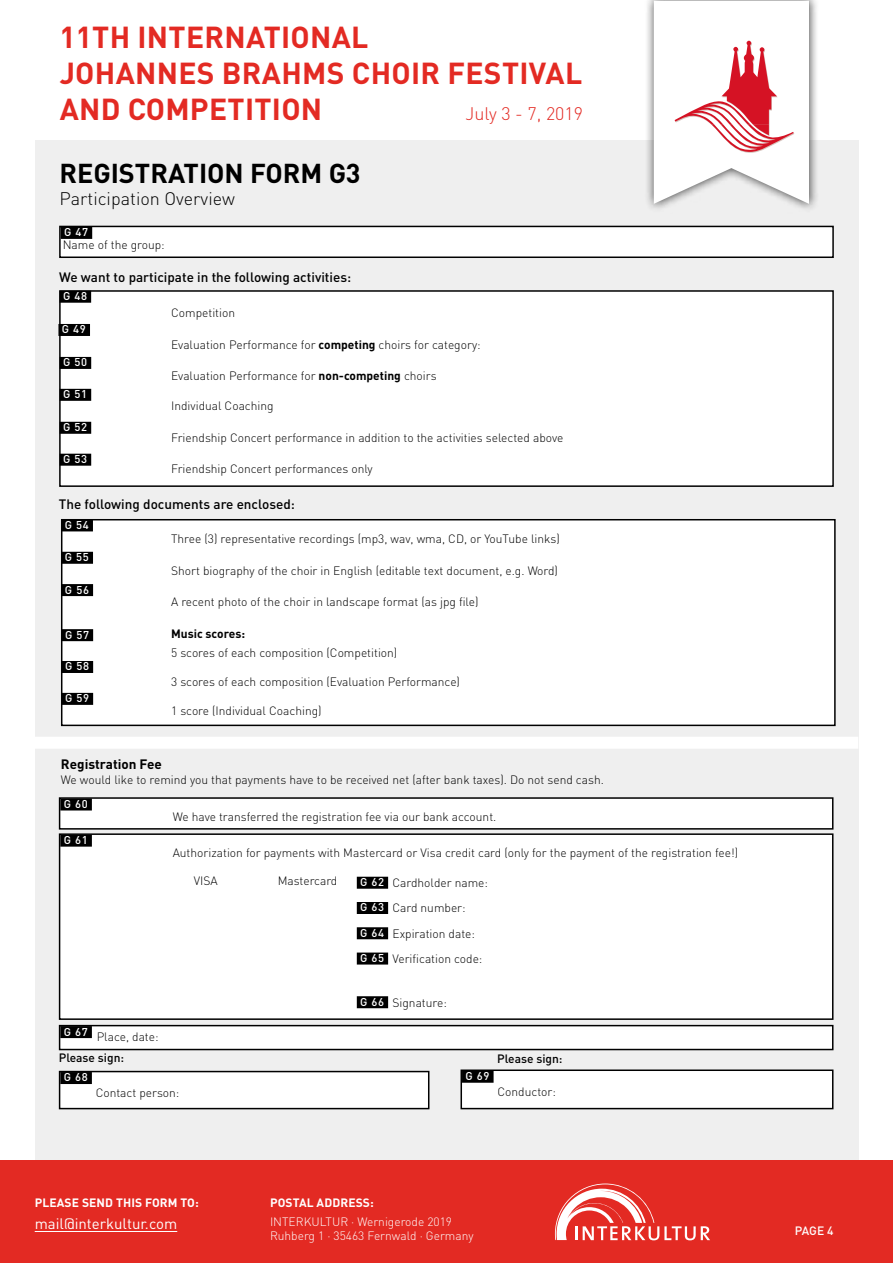
<style>
.page{position:relative;width:893px;height:1263px;background:#fff}
.page>*{position:absolute;margin:0;border:0;box-sizing:border-box;transform-origin:0 0}
.t1{font:700 30px/36px "DIN Pro";letter-spacing:.01em;color:#e32a23}
.t2{font:700 27px "DIN Pro";color:#000}
.t3{font:300 18px "DIN Pro";color:#000}
.t4{font:300 18px "DIN Pro";color:#e32a23}
.t5{font:15px "DIN Pro";color:#fff}
.t6{font:500 13.5px "DIN Pro";color:#000}
.t7{font:700 13.5px "DIN Pro";color:#000}
.t8{font:300 12px/25.5px "DIN Pro";color:#000}
.t9{font:300 12px/14.4px "DIN Pro";color:#fff}
.t10{font:700 12px "DIN Pro";letter-spacing:.01em;color:#fff}
.t11{font:500 12px "DIN Pro";color:#000}
.t12{font:700 12px "DIN Pro";color:#000}
.t13{font:500 12px "DIN Pro";color:#fff}
.t14{font:500 11.25px "DIN Pro";letter-spacing:.06em;color:#fff}
.s1{font-weight:700}
</style>
<div class="page">
<div style="left:35px;top:140px;width:823px;height:1021px;background:#efefef"></div>
<div style="left:0;top:1161px;width:893px;height:102px;background:#e32a23"></div>
<svg style="left:555px;top:1183px;width:155px;height:57px"></svg>
<div style="left:644px;top:0;width:174px;height:213px;background:#000;opacity:.75"></div>
<svg style="left:654px;top:1px;width:155px;height:203px"></svg>
<div style="left:60px;top:291px;width:773px;height:195px;background:#fff"></div>
<div style="left:59px;top:290px;width:775px;height:197px;border:2px solid #000"></div>
<div style="left:62px;top:520px;width:773px;height:205px;background:#fff"></div>
<div style="left:61px;top:519px;width:775px;height:207px;border:2px solid #000"></div>
<div style="left:60px;top:226px;width:773px;height:31px;background:#fff"></div>
<div style="left:61px;top:227px;width:31px;height:12px;background:#000"></div>
<div style="left:59px;top:226px;width:775px;height:32px;border:2px solid #000"></div>
<div style="left:61px;top:519px;width:32px;height:12px;background:#000"></div>
<div style="left:61px;top:552px;width:32px;height:12px;background:#000"></div>
<div style="left:62px;top:584px;width:31px;height:12px;background:#000"></div>
<div style="left:62px;top:629px;width:31px;height:12px;background:#000"></div>
<div style="left:62px;top:661px;width:31px;height:12px;background:#000"></div>
<div style="left:62px;top:693px;width:31px;height:12px;background:#000"></div>
<div style="left:60px;top:291px;width:31px;height:12px;background:#000"></div>
<div style="left:58px;top:324px;width:32px;height:12px;background:#000"></div>
<div style="left:60px;top:389px;width:31px;height:12px;background:#000"></div>
<div style="left:60px;top:422px;width:31px;height:12px;background:#000"></div>
<div style="left:60px;top:454px;width:31px;height:12px;background:#000"></div>
<div style="left:60px;top:357px;width:31px;height:12px;background:#000"></div>
<div style="left:60px;top:798px;width:773px;height:31px;background:#fff"></div>
<div style="left:60px;top:798px;width:32px;height:12px;background:#000"></div>
<div style="left:59px;top:797px;width:774px;height:33px;border:2px solid #000"></div>
<div style="left:60px;top:834px;width:773px;height:185px;background:#fff"></div>
<div style="left:60px;top:835px;width:32px;height:12px;background:#000"></div>
<div style="left:59px;top:833px;width:774px;height:187px;border:2px solid #000"></div>
<div style="left:35px;top:737px;width:823px;height:12px;background:#fff"></div>
<div style="left:357px;top:877px;width:31px;height:12px;background:#000"></div>
<div style="left:357px;top:902px;width:31px;height:12px;background:#000"></div>
<div style="left:357px;top:927px;width:31px;height:12px;background:#000"></div>
<div style="left:357px;top:952px;width:31px;height:12px;background:#000"></div>
<div style="left:357px;top:996px;width:31px;height:12px;background:#000"></div>
<div style="left:60px;top:1025px;width:773px;height:24px;background:#fff"></div>
<div style="left:60px;top:1026px;width:32px;height:12px;background:#000"></div>
<div style="left:59px;top:1025px;width:774px;height:25px;border:2px solid #000"></div>
<div style="left:60px;top:1071px;width:369px;height:37px;background:#fff"></div>
<div style="left:60px;top:1072px;width:32px;height:12px;background:#000"></div>
<div style="left:59px;top:1071px;width:370px;height:38px;border:2px solid #000"></div>
<div style="left:461px;top:1070px;width:372px;height:38px;background:#fff"></div>
<div style="left:462px;top:1071px;width:32px;height:12px;background:#000"></div>
<div style="left:460px;top:1069px;width:373px;height:40px;border:2px solid #000"></div>
<hr style="left:35px;top:1231px;width:142px;height:1px;background:#fff">
<h1 class="t1" style="left:60px;top:18px;width:524px">11TH INTERNATIONAL<br>JOHANNES BRAHMS CHOIR FESTIVAL<br>AND COMPETITION</h1>
<h3 class="t4" style="left:465px;top:102px;width:119px">July 3 - 7, 2019</h3>
<h2 class="t2" style="left:60px;top:155px;width:303px">REGISTRATION FORM G3</h2>
<h3 class="t3" style="left:60px;top:186px;width:177px">Participation Overview</h3>
<p class="t14" style="left:64px;top:225px;width:26px">G 47</p>
<p class="t8" style="left:63px;top:231px;width:104px">Name of the group:</p>
<p class="t6" style="left:59px;top:268px;width:294px">We want to participate in the following activities:</p>
<p class="t14" style="left:63px;top:288px;width:26px">G 48</p>
<p class="t14" style="left:62px;top:322px;width:26px">G 49</p>
<p class="t14" style="left:63px;top:355px;width:26px">G 50</p>
<p class="t14" style="left:63px;top:387px;width:26px">G 51</p>
<p class="t14" style="left:63px;top:419px;width:26px">G 52</p>
<p class="t14" style="left:63px;top:451px;width:26px">G 53</p>
<p class="t8" style="left:171px;top:300px;width:66px">Competition</p>
<p class="t8" style="left:171px;top:331px;width:311px">Evaluation Performance for <span class="s1">competing</span> choirs for category:</p>
<p class="t8" style="left:171px;top:363px;width:267px">Evaluation Performance for <span class="s1">non-competing</span> choirs</p>
<p class="t8" style="left:171px;top:393px;width:104px">Individual Coaching</p>
<p class="t8" style="left:171px;top:424px;width:394px">Friendship Concert performance in addition to the activities selected above</p>
<p class="t8" style="left:171px;top:456px;width:203px">Friendship Concert performances only</p>
<p class="t6" style="left:59px;top:495px;width:238px">The following documents are enclosed:</p>
<p class="t14" style="left:65px;top:517px;width:26px">G 54</p>
<p class="t14" style="left:65px;top:549px;width:26px">G 55</p>
<p class="t14" style="left:65px;top:582px;width:26px">G 56</p>
<p class="t14" style="left:65px;top:627px;width:26px">G 57</p>
<p class="t14" style="left:65px;top:659px;width:26px">G 58</p>
<p class="t14" style="left:65px;top:691px;width:26px">G 59</p>
<p class="t8" style="left:171px;top:526px;width:390px">Three (3) representative recordings (mp3, wav, wma, CD, or YouTube links)</p>
<p class="t8" style="left:171px;top:557px;width:388px">Short biography of the choir in English (editable text document, e.g. Word)</p>
<p class="t8" style="left:171px;top:589px;width:309px">A recent photo of the choir in landscape format (as jpg file)</p>
<p class="t12" style="left:171px;top:625px;width:75px">Music scores:</p>
<p class="t8" style="left:171px;top:640px;width:228px">5 scores of each composition (Competition)</p>
<p class="t8" style="left:171px;top:668px;width:290px">3 scores of each composition (Evaluation Performance)</p>
<p class="t8" style="left:171px;top:697px;width:152px">1 score (Individual Coaching)</p>
<p class="t7" style="left:61px;top:755px;width:103px">Registration Fee</p>
<p class="t8" style="left:61px;top:766px;width:544px">We would like to remind you that payments have to be received net (after bank taxes). Do not send cash.</p>
<p class="t14" style="left:64px;top:796px;width:26px">G 60</p>
<p class="t14" style="left:64px;top:832px;width:26px">G 61</p>
<p class="t8" style="left:173px;top:804px;width:325px">We have transferred the registration fee via our bank account.</p>
<p class="t8" style="left:173px;top:839px;width:567px">Authorization for payments with Mastercard or Visa credit card (only for the payment of the registration fee!)</p>
<p class="t8" style="left:194px;top:868px;width:25px">VISA</p>
<p class="t8" style="left:278px;top:868px;width:61px">Mastercard</p>
<p class="t8" style="left:392px;top:869px;width:97px">Cardholder name:<br>Card number:<br>Expiration date:<br>Verification code:</p>
<p class="t8" style="left:392px;top:989px;width:56px">Signature:</p>
<p class="t14" style="left:360px;top:874px;width:26px">G 62</p>
<p class="t14" style="left:360px;top:900px;width:26px">G 63</p>
<p class="t14" style="left:360px;top:925px;width:26px">G 64</p>
<p class="t14" style="left:360px;top:950px;width:26px">G 65</p>
<p class="t14" style="left:360px;top:994px;width:26px">G 66</p>
<p class="t14" style="left:64px;top:1024px;width:26px">G 67</p>
<p class="t14" style="left:64px;top:1070px;width:26px">G 68</p>
<p class="t14" style="left:465px;top:1068px;width:26px">G 69</p>
<p class="t8" style="left:97px;top:1023px;width:63px">Place, date:</p>
<p class="t11" style="left:59px;top:1049px;width:67px">Please sign:</p>
<p class="t11" style="left:497px;top:1051px;width:67px">Please sign:</p>
<p class="t8" style="left:96px;top:1079px;width:85px">Contact person:</p>
<p class="t8" style="left:497px;top:1078px;width:60px">Conductor:</p>
<p class="t10" style="left:35px;top:1195px;width:165px">PLEASE SEND THIS FORM TO:</p>
<p class="t5" style="left:35px;top:1214px;width:144px">mail@interkultur.com</p>
<p class="t10" style="left:270px;top:1195px;width:105px">POSTAL ADDRESS:</p>
<p class="t9" style="left:270px;top:1214px;width:205px">INTERKULTUR · Wernigerode 2019<br>Ruhberg 1 · 35463 Fernwald · Germany</p>
<p class="t13" style="left:795px;top:1222px;width:41px">PAGE 4</p>
</div>
